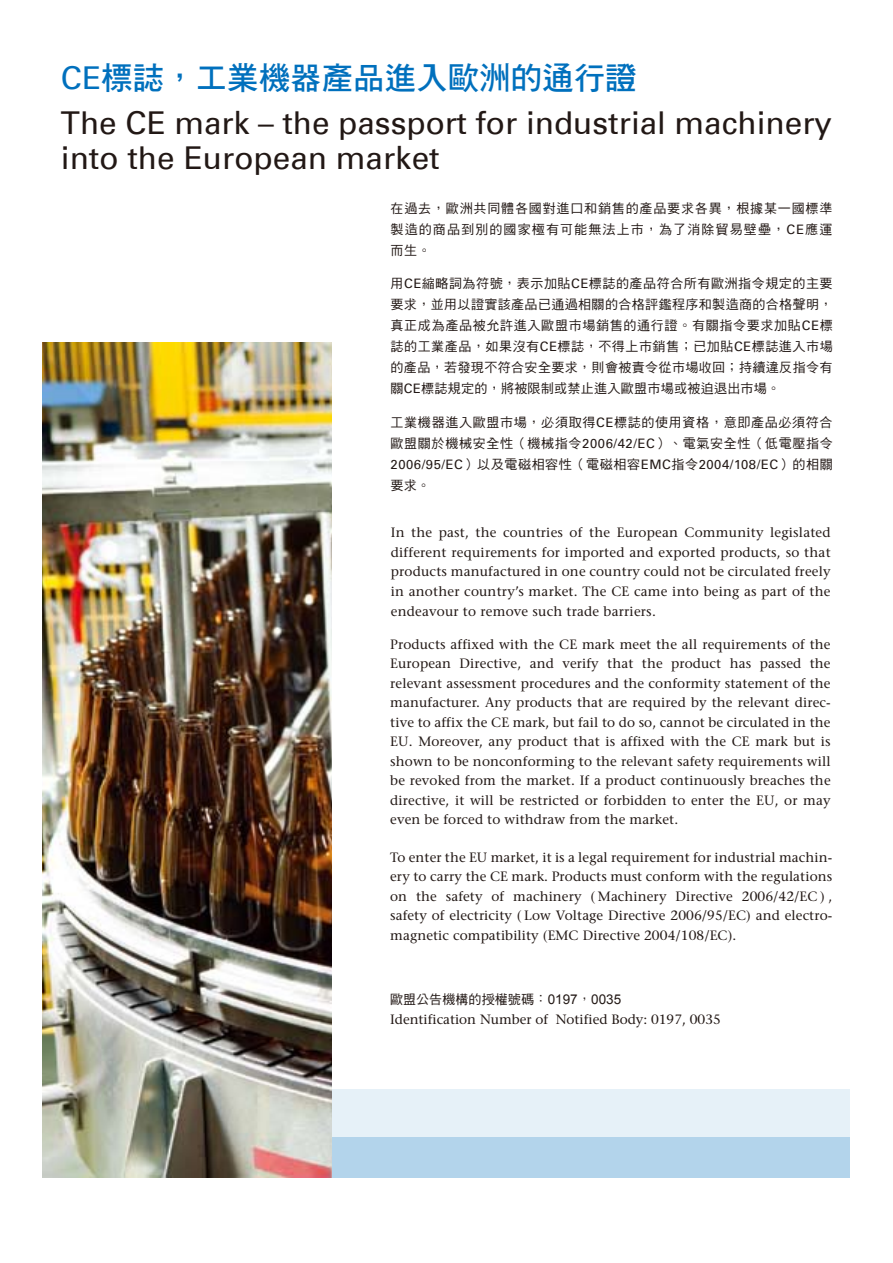
<style>
.page{position:relative;width:893px;height:1263px;background:#fff}
.page>*{position:absolute;margin:0;border:0;box-sizing:border-box;transform-origin:0 0}
.t1{font:31.5px/34.5px "Univers Com 55 Roman";color:#221815}
.t2{font:31.5px "DF Hei Std W7";color:#0070bd}
.t3{font:500 13.5px/19.5px "Stone Serif Std";letter-spacing:.01em;color:#221815;text-align:justify}
.t4{font:13.05px/21px "DF Hei Std W5";letter-spacing:.05em;color:#221815;text-align:justify}
.t5{font:13.05px "Univers Com 55 Roman";letter-spacing:.04em;color:#221815}
.t6{font:13.05px "DF Hei Std W5";letter-spacing:.005em;color:#221815}
.s1{font-family:"Univers Com 55 Roman"}
.s2{font-family:"DF Hei Std W5"}
.s3{font-family:"DF Hei Std W3";font-size:13.5px}
.s4{font-family:"Arial";font-size:13.5px}
</style>
<div class="page">
<div style="left:42px;top:1089px;width:808px;height:88px;background:#e6f1f8"></div>
<div style="left:42px;top:1137px;width:808px;height:40px;background:#b3d4eb"></div>
<img style="left:43px;top:342px;width:289px;height:835px">
<h1 class="t2" style="left:61px;top:61px;width:577px"><span class="s1">CE</span>標誌，工業機器產品進入歐洲的通行證</h1>
<h1 class="t1" style="left:61px;top:106px;width:773px">The CE mark – the passport for industrial machinery into the European market</h1>
<p class="t4" style="left:391px;top:197px;width:443px">在過去，歐洲共同體各國對進口和銷售的產品要求各異，根據某一國標準製造的商品到別的國家極有可能無法上市，為了消除貿易壁壘，<span class="s1">CE</span>應運而生。</p>
<p class="t4" style="left:391px;top:272px;width:444px">用<span class="s1">CE</span>縮略詞為符號，表示加貼<span class="s1">CE</span>標誌的產品符合所有歐洲指令規定的主要要求，並用以證實該產品已通過相關的合格評鑑程序和製造商的合格聲明，真正成為產品被允許進入歐盟市場銷售的通行證。有關指令要求加貼<span class="s1">CE</span>標誌的工業產品，如果沒有<span class="s1">CE</span>標誌，不得上市銷售；已加貼<span class="s1">CE</span>標誌進入市場的產品，若發現不符合安全要求，則會被責令從市場收回；持續違反指令有關<span class="s1">CE</span>標誌規定的，將被限制或禁止進入歐盟市場或被迫退出市場。</p>
<p class="t4" style="left:391px;top:412px;width:444px">工業機器進入歐盟市場，必須取得<span class="s1">CE</span>標誌的使用資格，意即產品必須符合歐盟關於機械安全性（機械指令<span class="s1">2006/42/EC</span>）、電氣安全性（低電壓指令</p>
<p class="t5" style="left:391px;top:456px;width:444px">2006/95/EC<span class="s2">）以及電磁相容性（電磁相容</span>EMC<span class="s2">指令</span>2004/108/EC<span class="s2">）的相關</span></p>
<p class="t4" style="left:391px;top:475px;width:41px">要求。</p>
<p class="t3" style="left:391px;top:523px;width:441px">In the past, the countries of the European Community legislated different requirements for imported and exported products, so that products manufactured in one country could not be circulated freely in another country’s market. The CE came into being as part of the endeavour to remove such trade barriers.</p>
<p class="t3" style="left:390px;top:634px;width:442px">Products affixed with the CE mark meet the all requirements of the European Directive, and verify that the product has passed the relevant assessment procedures and the conformity statement of the manufacturer. Any products that are required by the relevant direc&shy;tive to affix the CE mark, but fail to do so, cannot be circulated in the EU. Moreover, any product that is affixed with the CE mark but is shown to be nonconforming to the relevant safety requirements will be revoked from the market. If a product continuously breaches the directive, it will be restricted or forbidden to enter the EU, or may even be forced to withdraw from the market.</p>
<p class="t3" style="left:390px;top:847px;width:444px">To enter the EU market, it is a legal requirement for industrial machin&shy;ery to carry the CE mark. Products must conform with the regulations on the safety of machinery ( Machinery Directive 2006/42/EC ) , safety of electricity ( Low Voltage Directive 2006/95/EC) and electro&shy;magnetic compatibility (EMC Directive 2004/108/EC).</p>
<p class="t6" style="left:390px;top:992px;width:233px">歐盟公告機構的授權號碼<span class="s3">：</span><span class="s4">0197</span><span class="s3">，</span><span class="s4">0035</span></p>
<p class="t3" style="left:390px;top:1010px;width:332px">Identification Number of Notified Body: 0197, 0035</p>
</div>
